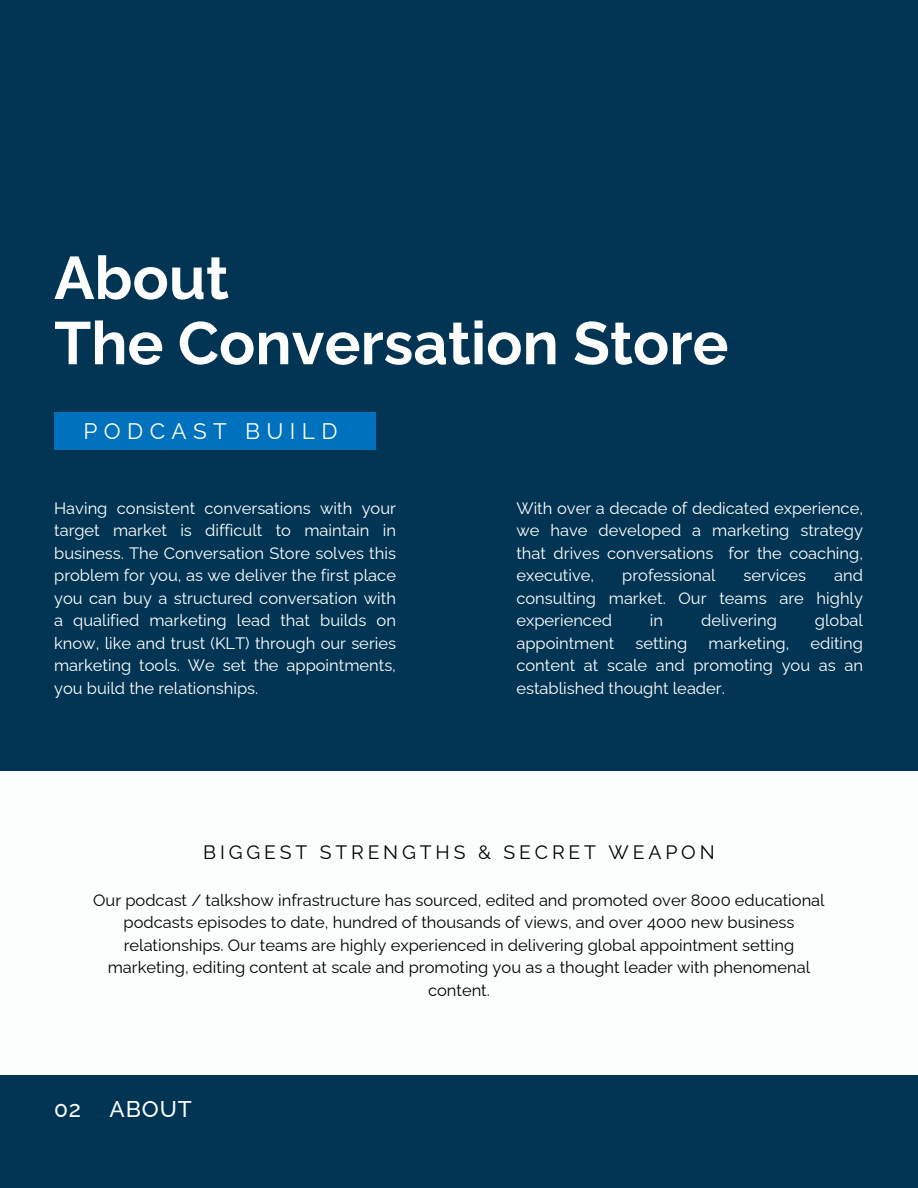
<style>
.page{position:relative;width:918px;height:1188px;background:#013553}
.page>*{position:absolute;margin:0;border:0;box-sizing:border-box;transform-origin:0 0}
.t1{font:700 60px/65.2px "Raleway";color:#fefefe}
.t2{font:500 22.8px "Raleway";letter-spacing:.04em;color:#fafffd}
.t3{font:22.5px "Raleway";letter-spacing:.285em;color:#fefefe}
.t4{font:19.35px "Raleway";letter-spacing:.2em;color:#000}
.t5{font:16.5px/22.5px "Raleway";color:#fff;text-align:justify}
.t6{font:16.5px/22.5px "Raleway";color:#000;text-align:center}
</style>
<div class="page">
<div style="left:0;top:771px;width:918px;height:303px;background:#fafffd"></div>
<div style="left:54px;top:413px;width:322px;height:37px;background:#0071bc"></div>
<p class="t1" style="left:54px;top:245px;width:676px">About<br>The Conversation Store</p>
<h4 class="t3" style="left:84px;top:418px;width:255px">PODCAST BUILD</h4>
<h1 class="t5" style="left:54px;top:496px;width:343px">Having consistent conversations with your target market is difficult to maintain in business. The Conversation Store solves this problem for you, as we deliver the first place you can buy a structured conversation with a qualified marketing lead that builds on know, like and trust (KLT) through our series marketing tools. We set the appointments, you build the relationships.</h1>
<p class="t5" style="left:516px;top:496px;width:348px">With over a decade of dedicated experience, we have developed a marketing strategy that drives conversations for the coaching, executive,</p>
<p class="t5" style="left:622px;top:564px;width:95px">professional</p>
<p class="t5" style="left:744px;top:564px;width:64px">services</p>
<p class="t5" style="left:516px;top:564px;width:348px;text-indent:318px">and consulting market. Our teams are highly experienced</p>
<p class="t5" style="left:650px;top:609px;width:15px">in</p>
<p class="t5" style="left:701px;top:609px;width:77px">delivering</p>
<p class="t5" style="left:815px;top:609px;width:50px">global</p>
<p class="t5" style="left:516px;top:631px;width:99px">appointment</p>
<p class="t5" style="left:635px;top:631px;width:54px">setting</p>
<p class="t5" style="left:709px;top:631px;width:82px">marketing,</p>
<p class="t5" style="left:516px;top:631px;width:348px;text-indent:294px">editing content at scale and promoting you as an established thought leader.</p>
<h3 class="t4" style="left:203px;top:841px;width:513px">BIGGEST STRENGTHS &amp; SECRET WEAPON</h3>
<p class="t6" style="left:93px;top:889px;width:733px">Our podcast / talkshow infrastructure has sourced, edited and promoted over 8000 educational podcasts episodes to date, hundred of thousands of views, and over 4000 new business relationships. Our teams are highly experienced in delivering global appointment setting marketing, editing content at scale and promoting you as a thought leader with phenomenal content.</p>
<p class="t2" style="left:54px;top:1095px;width:29px">02</p>
<h2 class="t2" style="left:110px;top:1095px;width:84px">ABOUT</h2>
</div>
